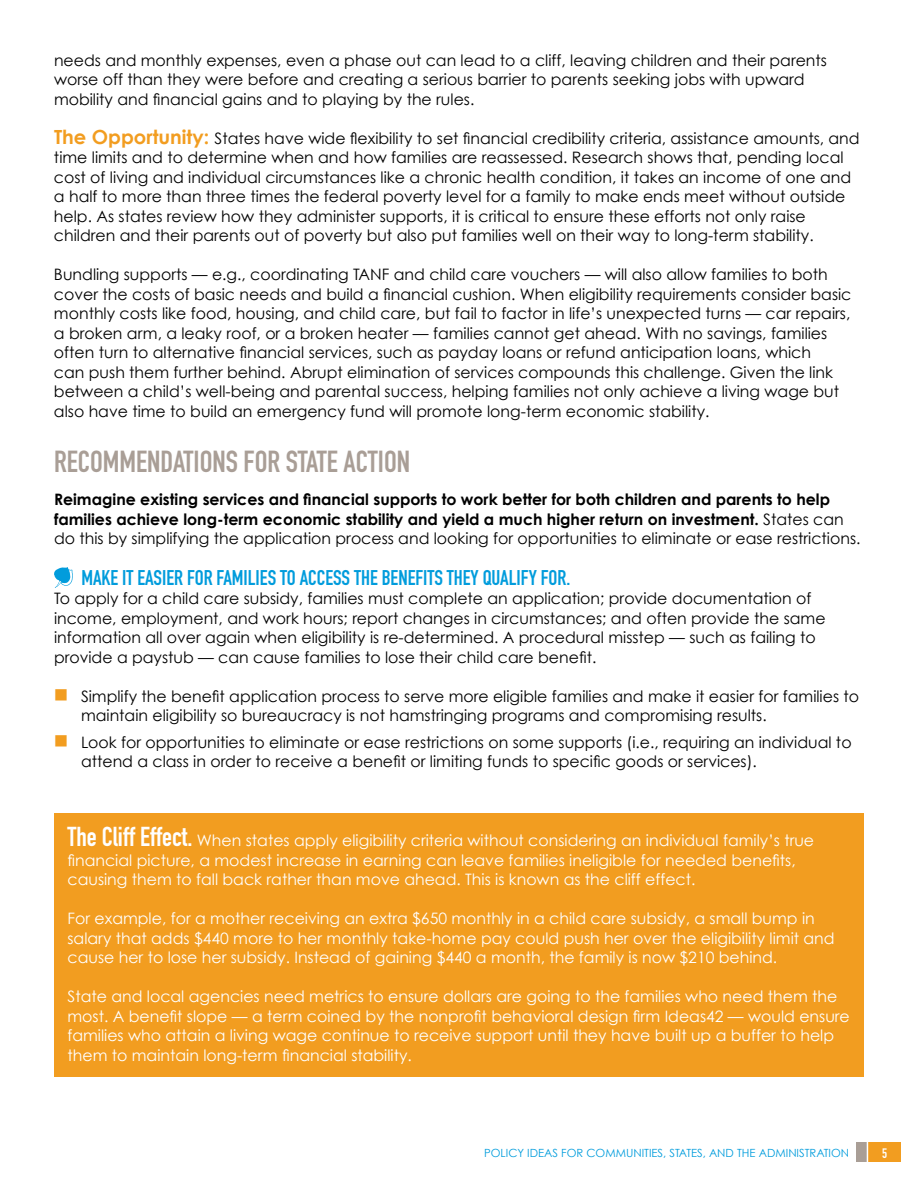
<style>
.page{position:relative;width:918px;height:1188px;background:#fff}
.page>*{position:absolute;margin:0;border:0;box-sizing:border-box;transform-origin:0 0}
.t1{font:30px "DIN Engschrift";color:#a99e96}
.t2{font:21px "DIN Engschrift";color:#019cdc}
.t3{font:15.75px/19.5px "Century Gothic";color:#000}
.t4{font:15.75px/19.5px "Century Gothic";color:#fff}
.t5{font:700 15.75px/19.5px "Century Gothic";color:#000}
.t6{font:13.5px "DIN Engschrift";color:#fff}
.t7{font:11.25px "Century Gothic";color:#019cdc}
.s1{font-weight:700;font-size:19.5px;color:#f29d20}
.s2{font-weight:400}
.s3{font-family:"DIN Engschrift Std";font-size:27px}
</style>
<div class="page">
<div style="left:856px;top:1142px;width:22px;height:20px;background:#a99e96"></div>
<div style="left:868px;top:1142px;width:33px;height:20px;background:#f29d20"></div>
<svg style="left:867px;top:1142px;width:1px;height:20px"></svg>
<div style="left:54px;top:813px;width:810px;height:264px;background:#f29d20"></div>
<svg style="left:54px;top:567px;width:19px;height:21px"></svg>
<p class="t3" style="left:54px;top:50px;width:774px">needs and monthly expenses, even a phase out can lead to a cliff, leaving children and their parents worse off than they were before and creating a serious barrier to parents seeking jobs with upward mobility and financial gains and to playing by the rules.</p>
<p class="t3" style="left:54px;top:128px;width:807px"><span class="s1">The Opportunity:</span> States have wide flexibility to set financial credibility criteria, assistance amounts, and time limits and to determine when and how families are reassessed. Research shows that, pending local cost of living and individual circumstances like a chronic health condition, it takes an income of one and a half to more than three times the federal poverty level for a family to make ends meet without outside help. As states review how they administer supports, it is critical to ensure these efforts not only raise children and their parents out of poverty but also put families well on their way to long-term stability.</p>
<p class="t3" style="left:54px;top:265px;width:799px">Bundling supports — e.g., coordinating TANF and child care vouchers — will also allow families to both cover the costs of basic needs and build a financial cushion. When eligibility requirements consider basic monthly costs like food, housing, and child care, but fail to factor in life’s unexpected turns — car repairs, a broken arm, a leaky roof, or a broken heater — families cannot get ahead. With no savings, families often turn to alternative financial services, such as payday loans or refund anticipation loans, which<br>can push them further behind. Abrupt elimination of services compounds this challenge. Given the link between a child’s well-being and parental success, helping families not only achieve a living wage but also have time to build an emergency fund will promote long-term economic stability.</p>
<h1 class="t1" style="left:54px;top:444px;width:358px">RECOMMENDATIONS FOR STATE ACTION</h1>
<p class="t5" style="left:54px;top:489px;width:808px">Reimagine existing services and financial supports to work better for both children and parents to help families achieve long-term economic stability and yield a much higher return on investment. <span class="s2">States can do this by simplifying the application process and looking for opportunities to eliminate or ease restrictions.</span></p>
<h2 class="t2" style="left:81px;top:565px;width:490px">MAKE IT EASIER FOR FAMILIES TO ACCESS THE BENEFITS THEY QUALIFY FOR.</h2>
<p class="t3" style="left:54px;top:589px;width:773px">To apply for a child care subsidy, families must complete an application; provide documentation of income, employment, and work hours; report changes in circumstances; and often provide the same information all over again when eligibility is re-determined. A procedural misstep — such as failing to provide a paystub — can cause families to lose their child care benefit.</p>
<p class="t3" style="left:81px;top:686px;width:780px">Simplify the benefit application process to serve more eligible families and make it easier for families to maintain eligibility so bureaucracy is not hamstringing programs and compromising results.</p>
<p class="t3" style="left:81px;top:732px;width:772px">Look for opportunities to eliminate or ease restrictions on some supports (i.e., requiring an individual to attend a class in order to receive a benefit or limiting funds to specific goods or services).</p>
<p class="t4" style="left:67px;top:830px;width:748px"><span class="s3">The Cliff Effect.</span> When states apply eligibility criteria without considering an individual family’s true financial picture, a modest increase in earning can leave families ineligible for needed benefits, causing them to fall back rather than move ahead. This is known as the cliff effect.</p>
<p class="t4" style="left:67px;top:908px;width:769px">For example, for a mother receiving an extra $650 monthly in a child care subsidy, a small bump in salary that adds $440 more to her monthly take-home pay could push her over the eligibility limit and cause her to lose her subsidy. Instead of gaining $440 a month, the family is now $210 behind.</p>
<p class="t4" style="left:67px;top:986px;width:784px">State and local agencies need metrics to ensure dollars are going to the families who need them the most. A benefit slope — a term coined by the nonprofit behavioral design firm Ideas42 — would ensure families who attain a living wage continue to receive support until they have built up a buffer to help them to maintain long-term financial stability.</p>
<p class="t7" style="left:484px;top:1146px;width:367px">POLICY IDEAS FOR COMMUNITIES, STATES, AND THE ADMINISTRATION</p>
<p class="t6" style="left:882px;top:1145px;width:7px">5</p>
</div>
